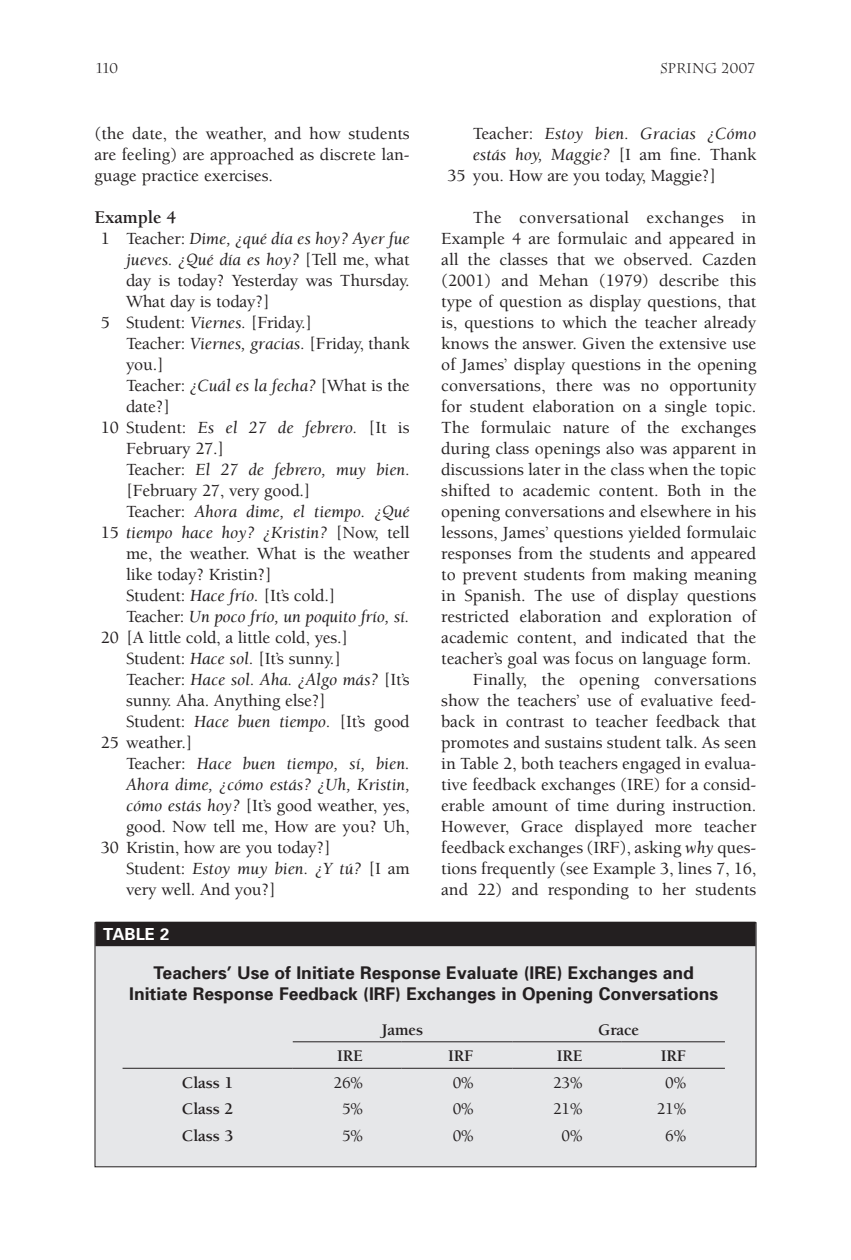
<style>
.page{position:relative;width:851px;height:1260px;background:#fff}
.page>*{position:absolute;margin:0;border:0;box-sizing:border-box;transform-origin:0 0}
.t1{font:700 18.38px "Berkeley";letter-spacing:-.01em;color:#231f20}
.t2{font:500 17.5px/21px "Berkeley";color:#231f20;text-align:justify}
.t3{font:italic 17.5px "Berkeley";color:#231f20}
.t4{font:700 17.5px/21px "Univers";color:#231f20;text-align:center}
.t5{font:700 16.62px "Berkeley";letter-spacing:-.01em;color:#231f20}
.t6{font:500 16.62px "Berkeley";letter-spacing:-.01em;color:#231f20}
.t7{font:700 16.62px "Univers";color:#fff}
.t8{font:14px "Charlemagne";letter-spacing:-.01em;color:#231f20}
.s1{font-weight:500;font-style:normal}
.s2{font-weight:400;font-style:italic}
</style>
<div class="page">
<div style="left:95px;top:923px;width:661px;height:244px;background:#e6e7e9"></div>
<div style="left:95px;top:922px;width:660px;height:24px;background:#231f20"></div>
<div style="left:94px;top:922px;width:662px;height:245px;border:1px solid #231f20"></div>
<hr style="left:293px;top:1042px;width:108px;height:1px;background:#231f20">
<hr style="left:401px;top:1042px;width:111px;height:1px;background:#231f20">
<hr style="left:512px;top:1042px;width:109px;height:1px;background:#231f20">
<hr style="left:621px;top:1042px;width:104px;height:1px;background:#231f20">
<hr style="left:122px;top:1068px;width:171px;height:1px;background:#231f20">
<hr style="left:293px;top:1068px;width:108px;height:1px;background:#231f20">
<hr style="left:401px;top:1068px;width:111px;height:1px;background:#231f20">
<hr style="left:512px;top:1068px;width:109px;height:1px;background:#231f20">
<hr style="left:621px;top:1068px;width:104px;height:1px;background:#231f20">
<p class="t8" style="left:96px;top:60px;width:24px">110</p>
<p class="t8" style="left:660px;top:60px;width:96px">SPRING 2007</p>
<p class="t2" style="left:94px;top:123px;width:317px">(the date, the weather, and how students are feeling) are approached as discrete lan&shy;guage practice exercises.</p>
<p class="t1" style="left:94px;top:207px;width:83px">Example 4</p>
<p class="t3" style="left:101px;top:229px;width:310px"><span class="s1">1 Teacher:</span> Dime, ¿qué día es hoy? Ayer fue</p>
<p class="t3" style="left:126px;top:250px;width:285px">jueves. ¿Qué día es hoy? <span class="s1">[Tell me, what</span></p>
<p class="t2" style="left:126px;top:270px;width:285px">day is today? Yesterday was Thursday.</p>
<p class="t2" style="left:126px;top:291px;width:145px">What day is today?]</p>
<p class="t2" style="left:101px;top:312px;width:213px">5 Student: <span class="s2">Viernes.</span> [Friday.]</p>
<p class="t2" style="left:126px;top:333px;width:285px">Teacher: <span class="s2">Viernes, gracias.</span> [Friday, thank</p>
<p class="t2" style="left:126px;top:354px;width:39px">you.]</p>
<p class="t2" style="left:126px;top:375px;width:285px">Teacher: <span class="s2">¿Cuál es la fecha?</span> [What is the</p>
<p class="t2" style="left:126px;top:396px;width:46px">date?]</p>
<p class="t3" style="left:101px;top:418px;width:310px"><span class="s1">10 Student:</span> Es el 27 de febrero. <span class="s1">[It is</span></p>
<p class="t2" style="left:126px;top:438px;width:100px">February 27.]</p>
<p class="t3" style="left:126px;top:460px;width:285px"><span class="s1">Teacher:</span> El 27 de febrero, muy bien.</p>
<p class="t2" style="left:126px;top:480px;width:186px">[February 27, very good.]</p>
<p class="t3" style="left:126px;top:502px;width:285px"><span class="s1">Teacher:</span> Ahora dime, el tiempo. ¿Qué</p>
<p class="t3" style="left:101px;top:523px;width:310px"><span class="s1">15</span> tiempo hace hoy? ¿Kristin? <span class="s1">[Now, tell</span></p>
<p class="t2" style="left:126px;top:543px;width:285px">me, the weather. What is the weather</p>
<p class="t2" style="left:126px;top:564px;width:147px">like today? Kristin?]</p>
<p class="t2" style="left:126px;top:585px;width:211px">Student: <span class="s2">Hace frío.</span> [It’s cold.]</p>
<p class="t3" style="left:126px;top:607px;width:285px"><span class="s1">Teacher:</span> Un poco frío, un poquito frío, sí.</p>
<p class="t2" style="left:101px;top:627px;width:249px">20 [A little cold, a little cold, yes.]</p>
<p class="t2" style="left:126px;top:648px;width:216px">Student: <span class="s2">Hace sol.</span> [It’s sunny.]</p>
<p class="t3" style="left:126px;top:670px;width:285px"><span class="s1">Teacher:</span> Hace sol. Aha. ¿Algo más? <span class="s1">[It’s</span></p>
<p class="t2" style="left:126px;top:690px;width:201px">sunny. Aha. Anything else?]</p>
<p class="t2" style="left:126px;top:711px;width:285px">Student: <span class="s2">Hace buen tiempo.</span> [It’s good</p>
<p class="t2" style="left:101px;top:732px;width:93px">25 weather.]</p>
<p class="t3" style="left:126px;top:754px;width:285px"><span class="s1">Teacher:</span> Hace buen tiempo, sí, bien.</p>
<p class="t3" style="left:126px;top:775px;width:285px">Ahora dime, ¿cómo estás? ¿Uh, Kristin,</p>
<p class="t2" style="left:126px;top:795px;width:285px"><span class="s2">cómo estás hoy?</span> [It’s good weather, yes,</p>
<p class="t2" style="left:126px;top:816px;width:285px">good. Now tell me, How are you? Uh,</p>
<p class="t2" style="left:101px;top:837px;width:231px">30 Kristin, how are you today?]</p>
<p class="t3" style="left:126px;top:859px;width:285px"><span class="s1">Student:</span> Estoy muy bien. ¿Y tú? <span class="s1">[I am</span></p>
<p class="t2" style="left:126px;top:879px;width:151px">very well. And you?]</p>
<p class="t3" style="left:472px;top:124px;width:285px"><span class="s1">Teacher:</span> Estoy bien. Gracias ¿Cómo</p>
<p class="t3" style="left:472px;top:145px;width:285px">estás hoy, Maggie? <span class="s1">[I am fine. Thank</span></p>
<p class="t2" style="left:447px;top:165px;width:270px">35 you. How are you today, Maggie?]</p>
<p class="t2" style="left:441px;top:207px;width:317px;text-align:right">The conversational exchanges in Example 4 are formulaic and appeared in all the classes that we observed. Cazden (2001) and Mehan (1979) describe this type of question as display questions, that is, questions to which the teacher already knows the answer. Given the extensive use of James’ display questions in the opening conversations, there was no opportunity for student elaboration on a single topic.<br>The formulaic nature of the exchanges during class openings also was apparent in discussions later in the class when the topic shifted to academic content. Both in the opening conversations and elsewhere in his lessons, James’ questions yielded formulaic responses from the students and appeared to prevent students from making meaning in Spanish. The use of display questions restricted elaboration and exploration of academic content, and indicated that the teacher’s goal was focus on language form.<br>Finally, the opening conversations show the teachers’ use of evaluative feed&shy;back in contrast to teacher feedback that promotes and sustains student talk. As seen in Table 2, both teachers engaged in evalua&shy;tive feedback exchanges (IRE) for a consid&shy;erable amount of time during instruction.<br>However, Grace displayed more teacher feedback exchanges (IRF), asking <span class="s2">why</span> ques&shy;tions frequently (see Example 3, lines 7, 16, and 22) and responding to her students</p>
<p class="t7" style="left:103px;top:924px;width:68px">TABLE 2</p>
<p class="t4" style="left:129px;top:961px;width:590px">Teachers’ Use of Initiate Response Evaluate (IRE) Exchanges and<br>Initiate Response Feedback (IRF) Exchanges in Opening Conversations</p>
<p class="t5" style="left:382px;top:1021px;width:43px">James</p>
<p class="t5" style="left:598px;top:1021px;width:42px">Grace</p>
<p class="t5" style="left:337px;top:1047px;width:27px">IRE</p>
<p class="t5" style="left:448px;top:1047px;width:27px">IRF</p>
<p class="t5" style="left:557px;top:1047px;width:27px">IRE</p>
<p class="t5" style="left:660px;top:1047px;width:27px">IRF</p>
<p class="t5" style="left:182px;top:1074px;width:53px">Class 1</p>
<p class="t6" style="left:333px;top:1074px;width:31px">26%</p>
<p class="t6" style="left:452px;top:1074px;width:23px">0%</p>
<p class="t6" style="left:553px;top:1074px;width:31px">23%</p>
<p class="t6" style="left:665px;top:1074px;width:23px">0%</p>
<p class="t5" style="left:182px;top:1100px;width:53px">Class 2</p>
<p class="t6" style="left:342px;top:1100px;width:23px">5%</p>
<p class="t6" style="left:452px;top:1100px;width:23px">0%</p>
<p class="t6" style="left:553px;top:1100px;width:31px">21%</p>
<p class="t6" style="left:656px;top:1100px;width:31px">21%</p>
<p class="t5" style="left:182px;top:1127px;width:53px">Class 3</p>
<p class="t6" style="left:342px;top:1127px;width:23px">5%</p>
<p class="t6" style="left:452px;top:1127px;width:23px">0%</p>
<p class="t6" style="left:561px;top:1127px;width:23px">0%</p>
<p class="t6" style="left:665px;top:1127px;width:23px">6%</p>
</div>
